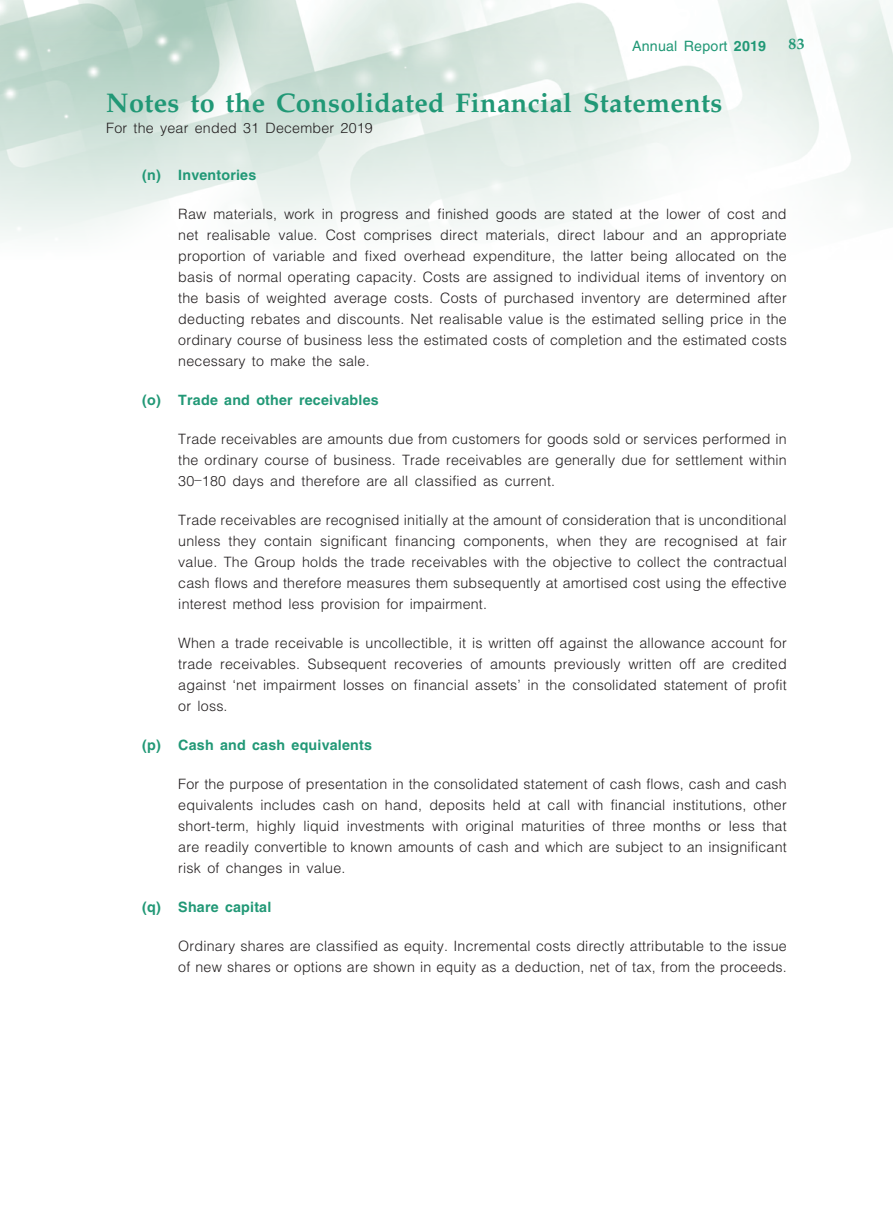
<style>
.page{position:relative;width:893px;height:1212px;background:#fff}
.page>*{position:absolute;margin:0;border:0;box-sizing:border-box;transform-origin:0 0}
.t1{font:700 27px "Palatino LT Std";letter-spacing:.015em;color:#219876}
.t2{font:700 15.75px "Palatino LT Std";color:#219876}
._13_____P4{font:300 14.25px/21px "Helvetica LT Std";letter-spacing:.015em;color:#231f20;text-align:justify}
._04___H2{font:700 14.25px "Helvetica LT Std";letter-spacing:.015em;color:#219876}
.t3{font:14.25px "Helvetica LT Std";letter-spacing:.015em;color:#219876}
.s1{font-weight:700}
</style>
<div class="page">
<img style="left:0;top:0;width:893px;height:237px">
<p class="t3" style="left:632px;top:37px;width:136px">Annual Report <span class="s1">2019</span></p>
<p class="t2" style="left:789px;top:34px;width:17px">83</p>
<h1 class="t1" style="left:106px;top:87px;width:618px">Notes to the Consolidated Financial Statements</h1>
<p class="_13_____P4" style="left:106px;top:117px;width:268px">For the year ended 31 December 2019</p>
<p class="_04___H2" style="left:142px;top:166px;width:116px">(n) Inventories</p>
<p class="_13_____P4" style="left:178px;top:203px;width:610px">Raw materials, work in progress and finished goods are stated at the lower of cost and net realisable value. Cost comprises direct materials, direct labour and an appropriate proportion of variable and fixed overhead expenditure, the latter being allocated on the basis of normal operating capacity. Costs are assigned to individual items of inventory on the basis of weighted average costs. Costs of purchased inventory are determined after deducting rebates and discounts. Net realisable value is the estimated selling price in the ordinary course of business less the estimated costs of completion and the estimated costs necessary to make the sale.</p>
<p class="_04___H2" style="left:142px;top:391px;width:238px">(o) Trade and other receivables</p>
<p class="_13_____P4" style="left:178px;top:428px;width:610px">Trade receivables are amounts due from customers for goods sold or services performed in the ordinary course of business. Trade receivables are generally due for settlement within 30–180 days and therefore are all classified as current.</p>
<p class="_13_____P4" style="left:178px;top:509px;width:610px">Trade receivables are recognised initially at the amount of consideration that is unconditional unless they contain significant financing components, when they are recognised at fair value. The Group holds the trade receivables with the objective to collect the contractual cash flows and therefore measures them subsequently at amortised cost using the effective interest method less provision for impairment.</p>
<p class="_13_____P4" style="left:178px;top:632px;width:610px">When a trade receivable is uncollectible, it is written off against the allowance account for trade receivables. Subsequent recoveries of amounts previously written off are credited against ‘net impairment losses on financial assets’ in the consolidated statement of profit or loss.</p>
<p class="_04___H2" style="left:142px;top:736px;width:231px">(p) Cash and cash equivalents</p>
<p class="_13_____P4" style="left:178px;top:773px;width:610px">For the purpose of presentation in the consolidated statement of cash flows, cash and cash equivalents includes cash on hand, deposits held at call with financial institutions, other short-term, highly liquid investments with original maturities of three months or less that are readily convertible to known amounts of cash and which are subject to an insignificant risk of changes in value.</p>
<p class="_04___H2" style="left:142px;top:898px;width:131px">(q) Share capital</p>
<p class="_13_____P4" style="left:178px;top:935px;width:610px">Ordinary shares are classified as equity. Incremental costs directly attributable to the issue of new shares or options are shown in equity as a deduction, net of tax, from the proceeds.</p>
</div>
